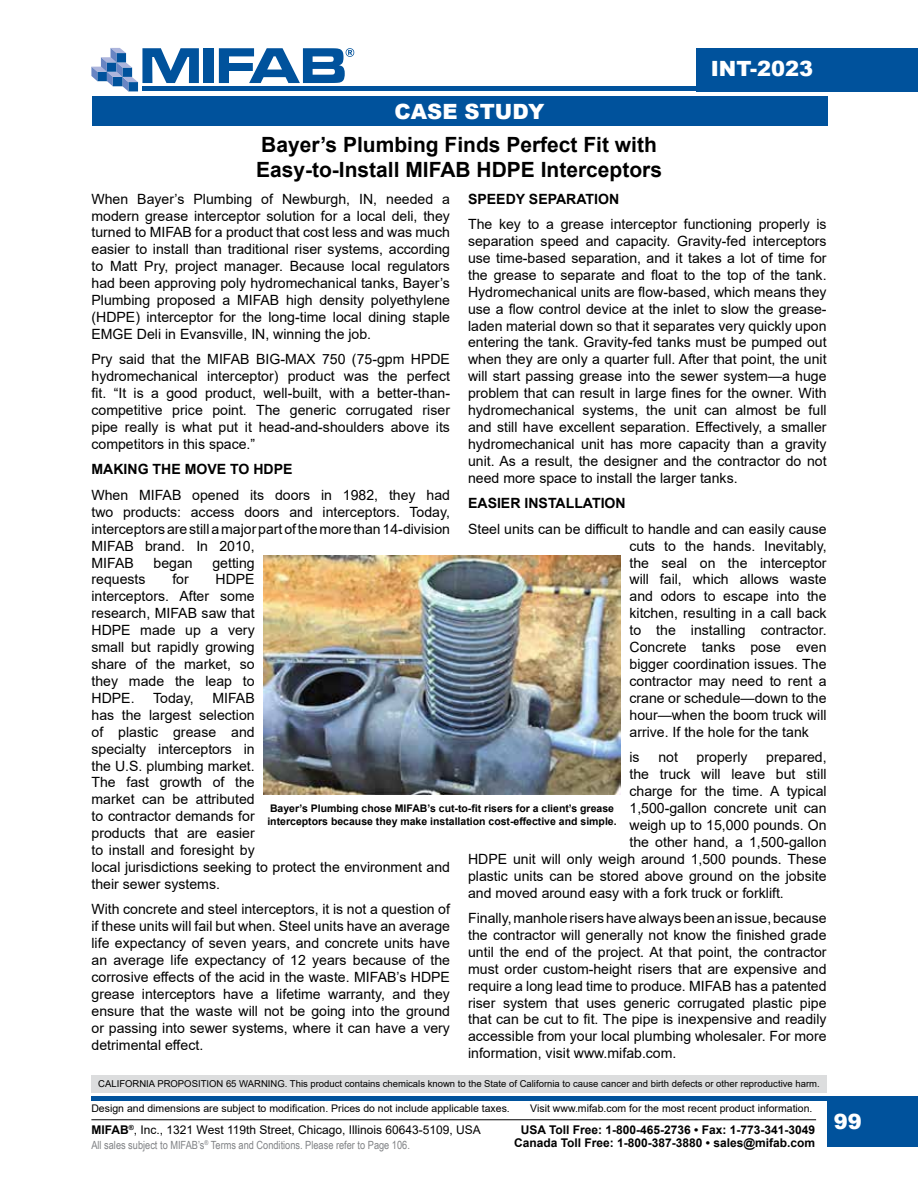
<style>
.page{position:relative;width:918px;height:1188px;background:#fff}
.page>*{position:absolute;margin:0;border:0;box-sizing:border-box;transform-origin:0 0}
.t1{font:700 21px/25.2px "Arial";color:#000}
.t2{font:900 21px "Arial";color:#fff}
.t3{font:14.1px/17px "Arial";color:#000;text-align:justify}
.t4{font:700 14.1px "Arial";color:#000}
.t5{font:700 12px/13.5px "Arial";color:#000;text-align:center}
.t6{font:12px "Arial";color:#000}
.t7{font:11.25px "Arial Narrow";color:#808285}
.t8{font:10.5px "Arial";color:#000}
.t9{font:700 10.5px/12.6px "Arial";color:#000}
.t10{font:9.45px "Arial";color:#000}
.s1{font-weight:700}
</style>
<div class="page">
<div style="left:828px;top:1097px;width:90px;height:50px;background:#00529c"></div>
<hr style="left:91px;top:1097px;width:793px;height:4px;background:#00529c">
<hr style="left:91px;top:1119px;width:725px;height:1px;background:#000">
<div style="left:204px;top:48px;width:10px;height:35px;background:#00529c"></div>
<svg style="left:219px;top:48px;width:135px;height:35px"></svg>
<svg style="left:91px;top:48px;width:108px;height:43px"></svg>
<hr style="left:142px;top:87px;width:776px;height:4px;background:#00529c">
<div style="left:696px;top:48px;width:222px;height:43px;background:#00529c"></div>
<div style="left:91px;top:1075px;width:736px;height:17px;background:#dcddde"></div>
<div style="left:93px;top:96px;width:735px;height:30px;background:#00529c"></div>
<img style="left:263px;top:556px;width:358px;height:239px">
<h1 class="t2" style="left:395px;top:96px;width:151px">CASE STUDY</h1>
<h1 class="t1" style="left:256px;top:132px;width:408px">Bayer’s Plumbing Finds Perfect Fit with<br>Easy-to-Install MIFAB HDPE Interceptors</h1>
<h1 class="t2" style="left:711px;top:53px;width:104px">INT-2023</h1>
<p class="t3" style="left:92px;top:190px;width:360px">When Bayer’s Plumbing of Newburgh, IN, needed a modern grease interceptor solution for a local deli, they turned to MIFAB for a product that cost less and was much easier to install than traditional riser systems, according to Matt Pry, project manager. Because local regulators had been approving poly hydromechanical tanks, Bayer’s Plumbing proposed a MIFAB high density polyethylene (HDPE) interceptor for the long-time local dining staple EMGE Deli in Evansville, IN, winning the job.</p>
<p class="t3" style="left:92px;top:351px;width:360px">Pry said that the MIFAB BIG-MAX 750 (75-gpm HPDE hydromechanical interceptor) product was the perfect fit. “It is a good product, well-built, with a better-than&shy;competitive price point. The generic corrugated riser pipe really is what put it head-and-shoulders above its competitors in this space.”</p>
<p class="t4" style="left:92px;top:460px;width:203px">MAKING THE MOVE TO HDPE</p>
<p class="t3" style="left:92px;top:486px;width:360px;text-align:left">When MIFAB opened its doors in 1982, they had two products: access doors and interceptors. Today, interceptors are still a major part of the more than 14-division MIFAB brand. In 2010,<br>MIFAB</p>
<p class="t4" style="left:468px;top:189px;width:153px">SPEEDY SEPARATION</p>
<p class="t3" style="left:468px;top:216px;width:360px">The key to a grease interceptor functioning properly is separation speed and capacity. Gravity-fed interceptors use time-based separation, and it takes a lot of time for the grease to separate and float to the top of the tank.<br>Hydromechanical units are flow-based, which means they use a flow control device at the inlet to slow the grease&shy;laden material down so that it separates very quickly upon entering the tank. Gravity-fed tanks must be pumped out when they are only a quarter full. After that point, the unit will start passing grease into the sewer system—a huge problem that can result in large fines for the owner. With hydromechanical systems, the unit can almost be full and still have excellent separation. Effectively, a smaller hydromechanical unit has more capacity than a gravity unit. As a result, the designer and the contractor do not need more space to install the larger tanks.</p>
<p class="t4" style="left:468px;top:493px;width:159px">EASIER INSTALLATION</p>
<p class="t3" style="left:629px;top:520px;width:199px;text-indent:-161px">Steel units can be difficult to handle and can easily cause cuts to the hands. Inevitably, the seal on the interceptor will fail, which allows waste and odors to escape into the kitchen, resulting in a call back to the installing contractor.<br>Concrete tanks pose even bigger coordination issues. The contractor may need to rent a crane or schedule—down to the hour—when the boom truck will arrive. If the hole for the tank</p>
<p class="t3" style="left:629px;top:749px;width:12px">is</p>
<p class="t3" style="left:658px;top:749px;width:21px">not</p>
<p class="t3" style="left:697px;top:749px;width:52px">properly</p>
<p class="t3" style="left:766px;top:749px;width:62px">prepared,</p>
<p class="t3" style="left:629px;top:766px;width:199px">the truck will leave but still</p>
<p class="t3" style="left:629px;top:782px;width:199px">charge for the time. A typical</p>
<p class="t3" style="left:629px;top:799px;width:199px">1,500-gallon concrete unit can</p>
<p class="t3" style="left:629px;top:816px;width:199px">weigh up to 15,000 pounds. On</p>
<p class="t3" style="left:629px;top:833px;width:199px">the other hand, a 1,500-gallon</p>
<p class="t3" style="left:468px;top:850px;width:360px">HDPE unit will only weigh around 1,500 pounds. These</p>
<p class="t3" style="left:468px;top:867px;width:360px">plastic units can be stored above ground on the jobsite</p>
<p class="t3" style="left:468px;top:884px;width:317px">and moved around easy with a fork truck or forklift.</p>
<p class="t3" style="left:468px;top:909px;width:360px">Finally, manhole risers have always been an issue, because the contractor will generally not know the finished grade until the end of the project. At that point, the contractor must order custom-height risers that are expensive and require a long lead time to produce. MIFAB has a patented riser system that uses generic corrugated plastic pipe that can be cut to fit. The pipe is inexpensive and readily accessible from your local plumbing wholesaler. For more information, visit www.mifab.com.</p>
<p class="t3" style="left:154px;top:554px;width:41px">began</p>
<p class="t3" style="left:212px;top:554px;width:44px">getting</p>
<p class="t3" style="left:92px;top:571px;width:56px">requests</p>
<p class="t3" style="left:172px;top:571px;width:18px">for</p>
<p class="t3" style="left:92px;top:571px;width:165px;text-indent:124px">HDPE interceptors. After some research, MIFAB saw that HDPE made up a very small but rapidly growing share of the market, so they made the leap to HDPE.</p>
<p class="t3" style="left:92px;top:689px;width:360px;text-align:left;text-indent:121px">MIFAB<br>has the largest selection<br>of plastic grease and<br>specialty interceptors in<br>the U.S. plumbing market.<br>The fast growth of the<br>market can be attributed<br>to contractor demands for<br>products that are easier<br>to install and foresight by<br>local jurisdictions seeking to protect the environment and their sewer systems.</p>
<p class="t3" style="left:92px;top:901px;width:360px">With concrete and steel interceptors, it is not a question of if these units will fail but when. Steel units have an average life expectancy of seven years, and concrete units have an average life expectancy of 12 years because of the corrosive effects of the acid in the waste. MIFAB’s HDPE grease interceptors have a lifetime warranty, and they ensure that the waste will not be going into the ground or passing into sewer systems, where it can have a very detrimental effect.</p>
<p class="t3" style="left:153px;top:689px;width:42px">Today,</p>
<p class="t9" style="left:267px;top:802px;width:351px">Bayer’s Plumbing chose MIFAB’s cut-to-fit risers for a client’s grease interceptors because they make installation cost-effective and simple.</p>
<p class="t10" style="left:98px;top:1078px;width:723px">CALIFORNIA PROPOSITION 65 WARNING. This product contains chemicals known to the State of California to cause cancer and birth defects or other reproductive harm.</p>
<p class="t8" style="left:91px;top:1102px;width:420px">Design and dimensions are subject to modification. Prices do not include applicable taxes.</p>
<p class="t8" style="left:530px;top:1102px;width:284px">Visit www.mifab.com for the most recent product information.</p>
<p class="t7" style="left:91px;top:1137px;width:320px">All sales subject to MIFAB’s<sup>®</sup> Terms and Conditions. Please refer to Page 106.</p>
<p class="t6" style="left:91px;top:1121px;width:391px"><span class="s1">MIFAB</span><sup>®</sup>, Inc., 1321 West 119th Street, Chicago, Illinois 60643-5109, USA</p>
<p class="t5" style="left:514px;top:1123px;width:303px">USA Toll Free: 1-800-465-2736 • Fax: 1-773-341-3049<br>Canada Toll Free: 1-800-387-3880 • sales@mifab.com</p>
<h1 class="t2" style="left:834px;top:1107px;width:30px">99</h1>
</div>
